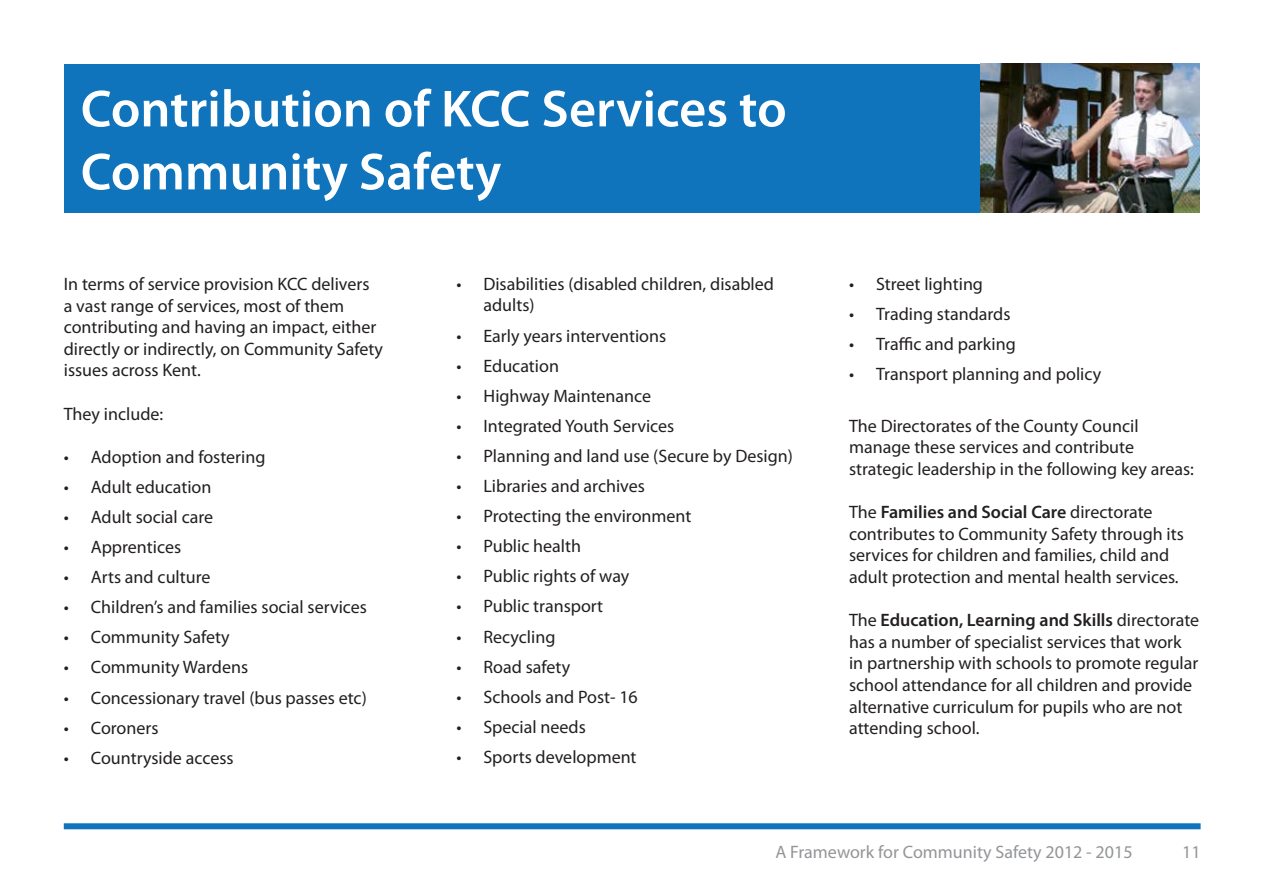
<style>
.page{position:relative;width:1263px;height:893px;background:#fff}
.page>*{position:absolute;margin:0;border:0;box-sizing:border-box;transform-origin:0 0}
.t1{font:600 52.5px/63px "Myriad Pro";color:#fff}
.body_text_main{font:18px/21.6px "Myriad Pro";color:#231f20}
.bullets{font:18px/21.6px "Myriad Pro";color:#231f20}
.t2{font:18px "Myriad Pro";color:#939598}
.s1{font-weight:600}
</style>
<div class="page">
<div style="left:64px;top:823px;width:1136px;height:6px;background:#1074bc"></div>
<div style="left:64px;top:64px;width:950px;height:149px;background:#1074bc"></div>
<img style="left:980px;top:64px;width:219px;height:149px">
<p class="t1" style="left:81px;top:76px;width:707px">Contribution of KCC Services to<br>Community Safety</p>
<p class="body_text_main" style="left:64px;top:273px;width:321px">In terms of service provision KCC delivers<br>a vast range of services, most of them contributing and having an impact, either directly or indirectly, on Community Safety issues across Kent.</p>
<p class="body_text_main" style="left:64px;top:402px;width:101px">They include:</p>
<p class="bullets" style="left:64px;top:446px;width:203px">• Adoption and fostering</p>
<p class="bullets" style="left:64px;top:476px;width:149px">• Adult education</p>
<p class="bullets" style="left:64px;top:506px;width:151px">• Adult social care</p>
<p class="bullets" style="left:64px;top:536px;width:119px">• Apprentices</p>
<p class="bullets" style="left:64px;top:566px;width:148px">• Arts and culture</p>
<p class="bullets" style="left:64px;top:596px;width:305px">• Children’s and families social services</p>
<p class="bullets" style="left:64px;top:626px;width:167px">• Community Safety</p>
<p class="bullets" style="left:64px;top:656px;width:186px">• Community Wardens</p>
<p class="bullets" style="left:64px;top:686px;width:304px">• Concessionary travel (bus passes etc)</p>
<p class="bullets" style="left:64px;top:716px;width:96px">• Coroners</p>
<p class="bullets" style="left:64px;top:747px;width:171px">• Countryside access</p>
<p class="bullets" style="left:483px;top:273px;width:292px;text-indent:-27px">• Disabilities (disabled children, disabled adults)</p>
<p class="bullets" style="left:456px;top:324px;width:211px">• Early years interventions</p>
<p class="bullets" style="left:456px;top:354px;width:104px">• Education</p>
<p class="bullets" style="left:456px;top:385px;width:196px">• Highway Maintenance</p>
<p class="bullets" style="left:456px;top:415px;width:219px">• Integrated Youth Services</p>
<p class="bullets" style="left:456px;top:445px;width:338px">• Planning and land use (Secure by Design)</p>
<p class="bullets" style="left:456px;top:475px;width:190px">• Libraries and archives</p>
<p class="bullets" style="left:456px;top:505px;width:236px">• Protecting the environment</p>
<p class="bullets" style="left:456px;top:535px;width:126px">• Public health</p>
<p class="bullets" style="left:456px;top:565px;width:174px">• Public rights of way</p>
<p class="bullets" style="left:456px;top:595px;width:148px">• Public transport</p>
<p class="bullets" style="left:456px;top:625px;width:101px">• Recycling</p>
<p class="bullets" style="left:456px;top:655px;width:115px">• Road safety</p>
<p class="bullets" style="left:456px;top:686px;width:183px">• Schools and Post- 16</p>
<p class="bullets" style="left:456px;top:716px;width:131px">• Special needs</p>
<p class="bullets" style="left:456px;top:746px;width:182px">• Sports development</p>
<p class="bullets" style="left:849px;top:273px;width:135px">• Street lighting</p>
<p class="bullets" style="left:849px;top:303px;width:163px">• Trading standards</p>
<p class="bullets" style="left:849px;top:333px;width:168px">• Traffic and parking</p>
<p class="bullets" style="left:849px;top:363px;width:254px">• Transport planning and policy</p>
<p class="body_text_main" style="left:849px;top:415px;width:346px">The Directorates of the County Council manage these services and contribute strategic leadership in the following key areas:</p>
<p class="body_text_main" style="left:849px;top:501px;width:336px">The <span class="s1">Families and Social Care</span> directorate contributes to Community Safety through its services for children and families, child and adult protection and mental health services.</p>
<p class="body_text_main" style="left:849px;top:609px;width:352px">The <span class="s1">Education, Learning and Skills</span> directorate has a number of specialist services that work in partnership with schools to promote regular school attendance for all children and provide alternative curriculum for pupils who are not attending school.</p>
<p class="t2" style="left:775px;top:841px;width:359px">A Framework for Community Safety 2012 - 2015</p>
<p class="t2" style="left:1182px;top:841px;width:20px">11</p>
</div>
